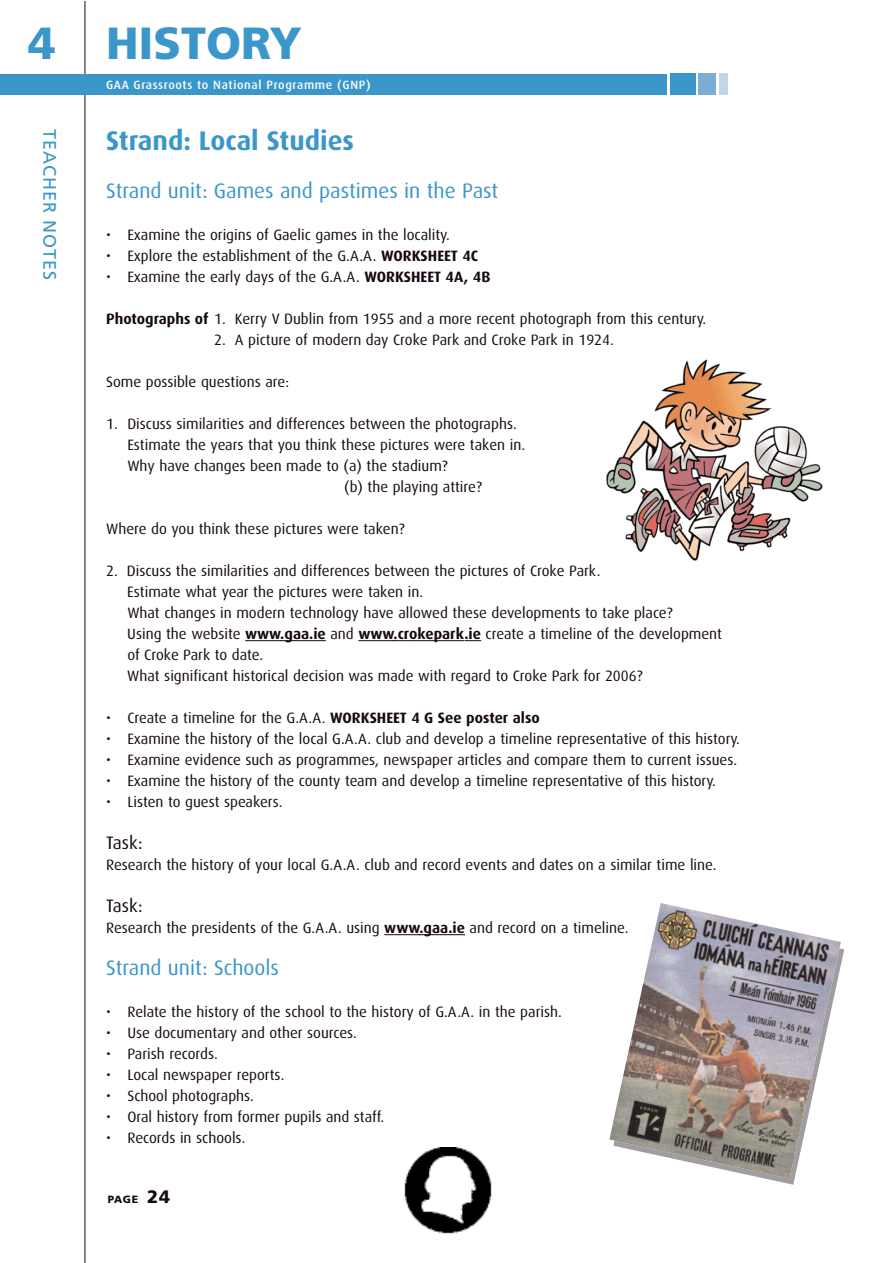
<style>
.page{position:relative;width:893px;height:1263px;background:#fff}
.page>*{position:absolute;margin:0;border:0;box-sizing:border-box;transform-origin:0 0}
.t1{font:900 45px "Frutiger";color:#3b96c9}
.t2{font:700 27px "Dax";color:#3b96c9}
.t3{font:21px "Dax";color:#3b96c9}
.t4{font:18px "Frutiger";letter-spacing:.055em;color:#3b96c9}
.t5{font:18px "Dax";color:#170914}
.t6{font:15px/21px "Dax";color:#170914}
.t7{font:500 12px "Dax";letter-spacing:.055em;color:#fff}
.t8{font:900 10.5px "Frutiger";color:#170914}
.s1{font-weight:700}
.s2{font-size:18px}
</style>
<div class="page">
<hr style="left:85px;top:1px;width:1px;height:1262px;background:#170914">
<div style="left:0;top:74px;width:666px;height:21px;background:#3b96c9"></div>
<div style="left:670px;top:73px;width:25px;height:22px;background:#3b96c9"></div>
<div style="left:699px;top:73px;width:17px;height:22px;background:#7aaed6"></div>
<div style="left:719px;top:73px;width:9px;height:22px;background:#c2d6ea"></div>
<hr style="left:245px;top:640px;width:36px;height:1px;background:#170914">
<hr style="left:280px;top:640px;width:46px;height:1px;background:#170914">
<hr style="left:358px;top:640px;width:37px;height:1px;background:#170914">
<svg style="left:393px;top:640px;width:32px;height:1px"></svg>
<hr style="left:425px;top:640px;width:39px;height:1px;background:#170914">
<svg style="left:464px;top:640px;width:17px;height:1px"></svg>
<hr style="left:384px;top:934px;width:36px;height:1px;background:#170914">
<hr style="left:419px;top:934px;width:46px;height:1px;background:#170914">
<svg style="left:404px;top:1147px;width:88px;height:87px"></svg>
<img style="left:609px;top:903px;width:232px;height:275px">
<img style="left:606px;top:359px;width:217px;height:203px">
<h1 class="t1" style="left:28px;top:26px;width:29px">4</h1>
<h1 class="t1" style="left:106px;top:25px;width:197px">HISTORY</h1>
<p class="t7" style="left:106px;top:79px;width:266px">GAA Grassroots to National Programme (GNP)</p>
<p class="t4" style="left:57px;top:129px;width:153px;rotate:90deg">TEACHER NOTES</p>
<h2 class="t2" style="left:106px;top:128px;width:250px">Strand: Local Studies</h2>
<h3 class="t3" style="left:106px;top:181px;width:394px">Strand unit: Games and pastimes in the Past</h3>
<p class="t6" style="left:106px;top:225px;width:345px">• Examine the origins of Gaelic games in the locality.</p>
<p class="t6" style="left:106px;top:246px;width:374px">• Explore the establishment of the G.A.A. <span class="s1">WORKSHEET 4C</span></p>
<p class="t6" style="left:106px;top:267px;width:386px">• Examine the early days of the G.A.A. <span class="s1">WORKSHEET 4A, 4B</span></p>
<p class="t6" style="left:106px;top:309px;width:602px"><span class="s1">Photographs of</span> 1. Kerry V Dublin from 1955 and a more recent photograph from this century.</p>
<p class="t6" style="left:214px;top:330px;width:401px">2. A picture of modern day Croke Park and Croke Park in 1924.</p>
<p class="t6" style="left:106px;top:372px;width:184px">Some possible questions are:</p>
<p class="t6" style="left:106px;top:414px;width:412px">1. Discuss similarities and differences between the photographs.</p>
<p class="t6" style="left:127px;top:435px;width:399px">Estimate the years that you think these pictures were taken in.</p>
<p class="t6" style="left:127px;top:456px;width:322px">Why have changes been made to (a) the stadium?</p>
<p class="t6" style="left:344px;top:477px;width:139px">(b) the playing attire?</p>
<p class="t6" style="left:106px;top:519px;width:300px">Where do you think these pictures were taken?</p>
<p class="t6" style="left:127px;top:561px;width:596px;text-indent:-21px">2. Discuss the similarities and differences between the pictures of Croke Park.<br>Estimate what year the pictures were taken in.<br>What changes in modern technology have allowed these developments to take place?<br>Using the website <span class="s1">www.gaa.ie</span> and <span class="s1">www.crokepark.ie</span> create a timeline of the development of Croke Park to date.<br>What significant historical decision was made with regard to Croke Park for 2006?</p>
<p class="t6" style="left:106px;top:708px;width:435px">• Create a timeline for the G.A.A. <span class="s1">WORKSHEET 4 G See poster also</span></p>
<p class="t6" style="left:106px;top:729px;width:635px">• Examine the history of the local G.A.A. club and develop a timeline representative of this history.</p>
<p class="t6" style="left:106px;top:750px;width:633px">• Examine evidence such as programmes, newspaper articles and compare them to current issues.</p>
<p class="t6" style="left:106px;top:771px;width:611px">• Examine the history of the county team and develop a timeline representative of this history.</p>
<p class="t6" style="left:106px;top:792px;width:178px">• Listen to guest speakers.</p>
<p class="t5" style="left:106px;top:834px;width:38px">Task:</p>
<p class="t6" style="left:106px;top:855px;width:612px">Research the history of your local G.A.A. club and record events and dates on a similar time line.</p>
<p class="t5" style="left:106px;top:897px;width:38px">Task:</p>
<p class="t6" style="left:106px;top:918px;width:524px">Research the presidents of the G.A.A. using <span class="s1">www.gaa.ie</span> and record on a timeline.</p>
<h3 class="t3" style="left:106px;top:958px;width:174px">Strand unit: Schools</h3>
<p class="t6" style="left:106px;top:1002px;width:457px">• Relate the history of the school to the history of G.A.A. in the parish.</p>
<p class="t6" style="left:106px;top:1023px;width:252px">• Use documentary and other sources.</p>
<p class="t6" style="left:106px;top:1044px;width:113px">• Parish records.</p>
<p class="t6" style="left:106px;top:1065px;width:180px">• Local newspaper reports.</p>
<p class="t6" style="left:106px;top:1086px;width:149px">• School photographs.</p>
<p class="t6" style="left:106px;top:1107px;width:280px">• Oral history from former pupils and staff.</p>
<p class="t6" style="left:106px;top:1128px;width:141px">• Records in schools.</p>
<p class="t8" style="left:108px;top:1195px;width:64px">PAGE <span class="s2">24</span></p>
</div>
